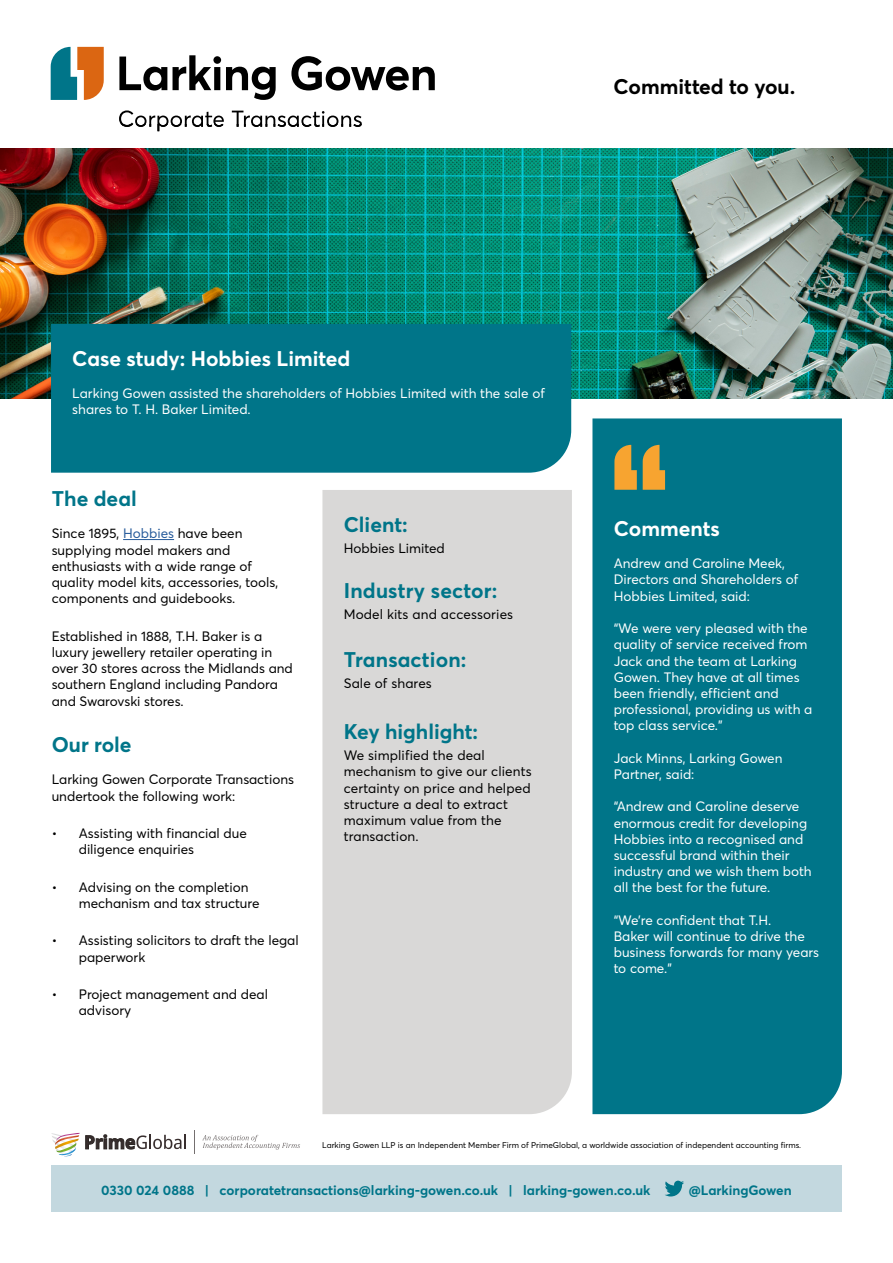
<style>
.page{position:relative;width:893px;height:1263px;background:#fff}
.page>*{position:absolute;margin:0;border:0;box-sizing:border-box;transform-origin:0 0}
.t1{font:700 21px "Averta";color:#007589}
.t2{font:700 21px "Averta";color:#fff}
.t3{font:700 21px "Averta";color:#000}
.t4{font:13.5px/16.2px "Averta";color:#000}
.t5{font:13.5px/16.2px "Averta";color:#fff}
.t6{font:700 13.5px "Averta";color:#007589}
.t7{font:8.25px "Averta";color:#000}
.s1{color:#275b9b}
</style>
<div class="page">
<div style="left:322px;top:490px;width:250px;height:624px;background:#d9d8d7"></div>
<hr style="left:123px;top:539px;width:51px;height:1px;background:#275b9b">
<img style="left:0;top:149px;width:893px;height:249px">
<div style="left:51px;top:324px;width:520px;height:149px;background:#007589"></div>
<svg style="left:119px;top:57px;width:48px;height:34px"></svg>
<svg style="left:173px;top:55px;width:103px;height:45px"></svg>
<svg style="left:291px;top:56px;width:144px;height:35px"></svg>
<svg style="left:51px;top:47px;width:53px;height:53px"></svg>
<svg style="left:119px;top:110px;width:105px;height:21px"></svg>
<svg style="left:232px;top:111px;width:130px;height:16px"></svg>
<div style="left:51px;top:1165px;width:791px;height:47px;background:#c3d8df"></div>
<svg style="left:665px;top:1181px;width:19px;height:15px"></svg>
<div style="left:592px;top:418px;width:250px;height:696px;background:#007589"></div>
<svg style="left:614px;top:445px;width:23px;height:45px"></svg>
<svg style="left:643px;top:445px;width:22px;height:45px"></svg>
<svg style="left:51px;top:1133px;width:29px;height:24px"></svg>
<svg style="left:86px;top:1135px;width:100px;height:14px"></svg>
<svg style="left:202px;top:1135px;width:98px;height:15px"></svg>
<svg style="left:194px;top:1130px;width:1px;height:24px"></svg>
<h1 class="t3" style="left:613px;top:72px;width:183px">Committed to you.</h1>
<h1 class="t2" style="left:72px;top:343px;width:280px">Case study: Hobbies Limited</h1>
<p class="t5" style="left:72px;top:385px;width:474px">Larking Gowen assisted the shareholders of Hobbies Limited with the sale of shares to T. H. Baker Limited.</p>
<h1 class="t1" style="left:52px;top:484px;width:87px">The deal</h1>
<p class="t4" style="left:52px;top:525px;width:228px">Since 1895, <span class="s1">Hobbies</span> have been supplying model makers and enthusiasts with a wide range of quality model kits, accessories, tools, components and guidebooks.</p>
<p class="t4" style="left:52px;top:627px;width:243px">Established in 1888, T.H. Baker is a luxury jewellery retailer operating in over 30 stores across the Midlands and southern England including Pandora and Swarovski stores.</p>
<h1 class="t1" style="left:52px;top:730px;width:81px">Our role</h1>
<p class="t4" style="left:52px;top:771px;width:244px">Larking Gowen Corporate Transactions undertook the following work:</p>
<p class="t4" style="left:79px;top:825px;width:170px;text-indent:-27px">• Assisting with financial due diligence enquiries</p>
<p class="t4" style="left:79px;top:878px;width:182px;text-indent:-27px">• Advising on the completion mechanism and tax structure</p>
<p class="t4" style="left:79px;top:932px;width:221px;text-indent:-27px">• Assisting solicitors to draft the legal paperwork</p>
<p class="t4" style="left:79px;top:986px;width:191px;text-indent:-27px">• Project management and deal advisory</p>
<h1 class="t1" style="left:344px;top:509px;width:66px">Client:</h1>
<p class="t4" style="left:344px;top:539px;width:103px">Hobbies Limited</p>
<h1 class="t1" style="left:344px;top:576px;width:155px">Industry sector:</h1>
<p class="t4" style="left:344px;top:606px;width:171px">Model kits and accessories</p>
<h1 class="t1" style="left:344px;top:644px;width:124px">Transaction:</h1>
<p class="t4" style="left:344px;top:674px;width:90px">Sale of shares</p>
<h1 class="t1" style="left:344px;top:717px;width:136px">Key highlight:</h1>
<p class="t4" style="left:344px;top:747px;width:189px">We simplified the deal mechanism to give our clients certainty on price and helped structure a deal to extract maximum value from the transaction.</p>
<h1 class="t2" style="left:614px;top:514px;width:108px">Comments</h1>
<p class="t5" style="left:614px;top:555px;width:186px">Andrew and Caroline Meek,<br>Directors and Shareholders of<br>Hobbies Limited, said:</p>
<p class="t5" style="left:614px;top:620px;width:200px">“We were very pleased with the quality of service received from<br>Jack and the team at Larking<br>Gowen. They have at all times been friendly, efficient and professional, providing us with a top class service.”</p>
<p class="t5" style="left:614px;top:749px;width:170px">Jack Minns, Larking Gowen<br>Partner, said:</p>
<p class="t5" style="left:614px;top:798px;width:200px">“Andrew and Caroline deserve enormous credit for developing<br>Hobbies into a recognised and successful brand within their industry and we wish them both all the best for the future.</p>
<p class="t5" style="left:614px;top:911px;width:207px">“We’re confident that T.H.<br>Baker will continue to drive the business forwards for many years to come.”</p>
<p class="t7" style="left:322px;top:1139px;width:481px">Larking Gowen LLP is an Independent Member Firm of PrimeGlobal, a worldwide association of independent accounting firms.</p>
<p class="t6" style="left:147px;top:1179px;width:459px">0330 024 0888 | enquiry@larking-gowen.co.uk | larking-gowen.co.uk</p>
<p class="t6" style="left:643px;top:1179px;width:105px">@LarkingGowen</p>
<p class="t6" style="left:101px;top:1181px;width:551px">0330 024 0888 | corporatetransactions@larking-gowen.co.uk | larking-gowen.co.uk</p>
<p class="t6" style="left:689px;top:1181px;width:105px">@LarkingGowen</p>
</div>
